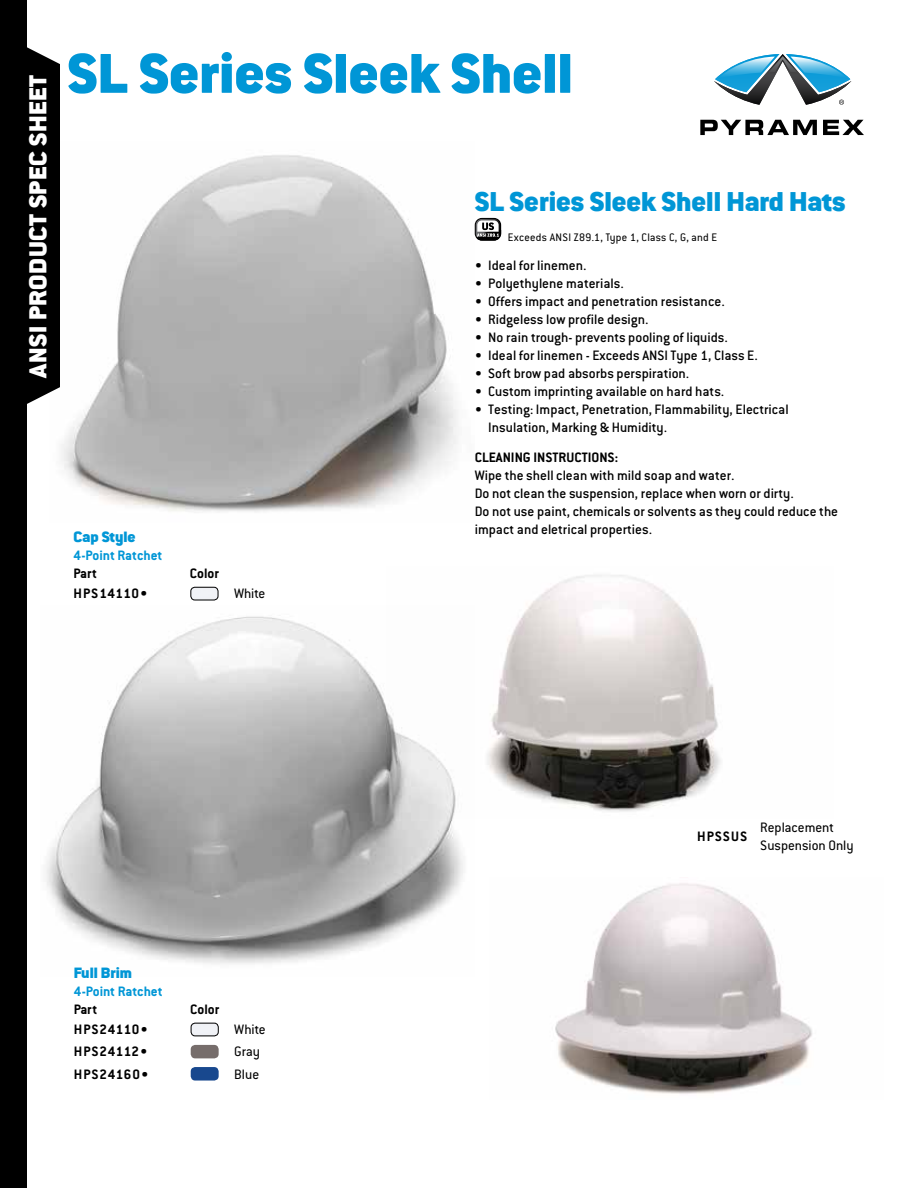
<style>
.page{position:relative;width:918px;height:1188px;background:#fff}
.page>*{position:absolute;margin:0;border:0;box-sizing:border-box;transform-origin:0 0}
.t1{font:900 61.5px "Conduit ITC Std";color:#0096d6}
.t2{font:900 30px "Conduit ITC Std";color:#0096d6}
.t3{font:900 27px "Conduit ITC Std";letter-spacing:.02em;color:#fff}
.t4{font:900 16.5px "Conduit ITC Std";color:#0096d6}
.t5{font:500 15px/18px "Conduit ITC Std";color:#000}
.t6{font:700 15px "Conduit ITC Std";letter-spacing:.015em;color:#000}
.t7{font:15px/18px "Conduit ITC Std";color:#000}
.t8{font:700 15px "Conduit ITC Std";color:#0096d6}
.t9{font:700 15px "Conduit ITC Std";letter-spacing:.035em;color:#000}
.t10{font:700 15px "Conduit ITC Std";letter-spacing:.06em;color:#000}
.t11{font:12px "Conduit ITC Std";letter-spacing:.025em;color:#000}
</style>
<div class="page">
<svg style="left:700px;top:120px;width:117px;height:15px"></svg>
<svg style="left:823px;top:120px;width:41px;height:15px"></svg>
<svg style="left:714px;top:54px;width:137px;height:51px"></svg>
<div style="left:0;top:0;width:26px;height:1188px;background:#000"></div>
<svg style="left:26px;top:37px;width:34px;height:378px;background:#191919"></svg>
<img style="left:46px;top:616px;width:417px;height:348px">
<img style="left:49px;top:141px;width:426px;height:371px">
<img style="left:555px;top:883px;width:258px;height:211px">
<img style="left:386px;top:575px;width:335px;height:243px">
<img style="left:191px;top:587px;width:27px;height:13px">
<div style="left:190px;top:587px;width:28px;height:13px;border:1px solid #000;border-radius:4px"></div>
<div style="left:191px;top:1023px;width:28px;height:13px;border:1px solid #000;border-radius:4px"></div>
<img style="left:191px;top:1045px;width:28px;height:13px">
<img style="left:191px;top:1067px;width:28px;height:14px">
<div style="left:475px;top:218px;width:26px;height:23px;background:#000;border-radius:7px"></div>
<svg style="left:475px;top:219px;width:26px;height:22px"></svg>
<h3 class="t3" style="left:23px;top:378px;width:304px;rotate:-90deg">ANSI PRODUCT SPEC SHEET</h3>
<h1 class="t1" style="left:68px;top:40px;width:507px">SL Series Sleek Shell</h1>
<h2 class="t2" style="left:475px;top:185px;width:372px">SL Series Sleek Shell Hard Hats</h2>
<p class="t11" style="left:508px;top:230px;width:211px">Exceeds ANSI Z89.1, Type 1, Class C, G, and E</p>
<p class="t4" style="left:74px;top:528px;width:64px">Cap Style</p>
<p class="t8" style="left:74px;top:546px;width:90px">4-Point Ratchet</p>
<p class="t6" style="left:74px;top:564px;width:25px">Part</p>
<p class="t6" style="left:190px;top:564px;width:31px">Color</p>
<p class="t9" style="left:74px;top:585px;width:76px">HPS14110•</p>
<p class="t7" style="left:234px;top:584px;width:33px">White</p>
<p class="t5" style="left:475px;top:256px;width:113px">• Ideal for linemen.</p>
<p class="t5" style="left:475px;top:274px;width:151px">• Polyethylene materials.</p>
<p class="t5" style="left:475px;top:292px;width:251px">• Offers impact and penetration resistance.</p>
<p class="t5" style="left:475px;top:310px;width:175px">• Ridgeless low profile design.</p>
<p class="t5" style="left:475px;top:328px;width:255px">• No rain trough- prevents pooling of liquids.</p>
<p class="t5" style="left:475px;top:346px;width:285px">• Ideal for linemen - Exceeds ANSI Type 1, Class E.</p>
<p class="t5" style="left:475px;top:364px;width:216px">• Soft brow pad absorbs perspiration.</p>
<p class="t5" style="left:475px;top:382px;width:251px">• Custom imprinting available on hard hats.</p>
<p class="t5" style="left:488px;top:400px;width:302px;text-indent:-14px">• Testing: Impact, Penetration, Flammability, Electrical<br>Insulation, Marking &amp; Humidity.</p>
<p class="t6" style="left:475px;top:448px;width:145px">CLEANING INSTRUCTIONS:</p>
<p class="t5" style="left:475px;top:466px;width:365px">Wipe the shell clean with mild soap and water.<br>Do not clean the suspension, replace when worn or dirty.<br>Do not use paint, chemicals or solvents as they could reduce the impact and eletrical properties.</p>
<p class="t4" style="left:74px;top:964px;width:60px">Full Brim</p>
<p class="t8" style="left:74px;top:982px;width:90px">4-Point Ratchet</p>
<p class="t6" style="left:74px;top:1000px;width:25px">Part</p>
<p class="t6" style="left:190px;top:1000px;width:31px">Color</p>
<p class="t9" style="left:74px;top:1020px;width:76px">HPS24110•</p>
<p class="t7" style="left:234px;top:1020px;width:33px">White</p>
<p class="t9" style="left:74px;top:1043px;width:75px">HPS24112•</p>
<p class="t7" style="left:234px;top:1042px;width:27px">Gray</p>
<p class="t10" style="left:74px;top:1065px;width:76px">HPS24160•</p>
<p class="t7" style="left:234px;top:1064px;width:26px">Blue</p>
<p class="t6" style="left:697px;top:827px;width:51px">HPSSUS</p>
<p class="t7" style="left:760px;top:818px;width:95px">Replacement<br>Suspension Only</p>
</div>
